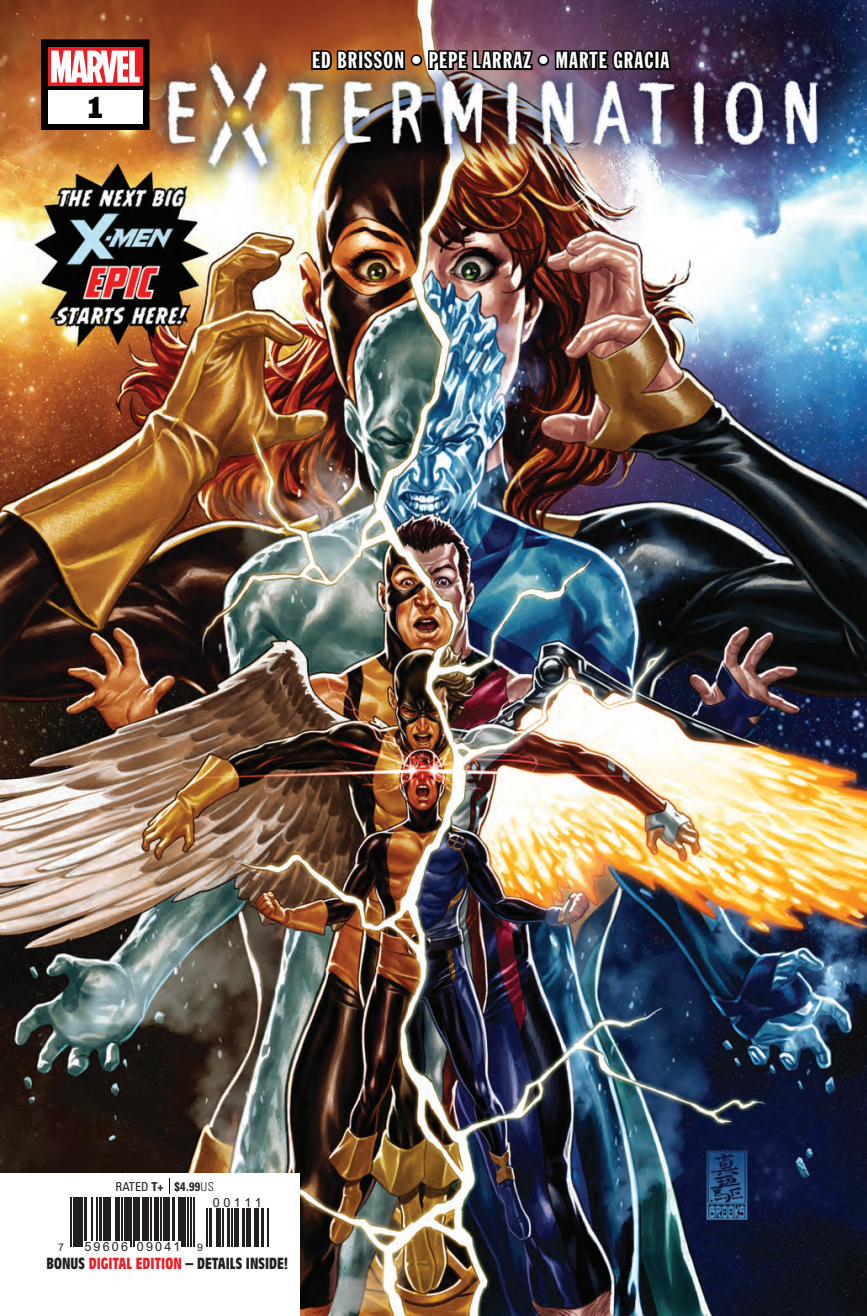
<style>
.page{position:relative;width:867px;height:1316px;background:#fff}
.page>*{position:absolute;margin:0;border:0;box-sizing:border-box;transform-origin:0 0}
.t1{font:28px "Franklin Gothic Std";color:#000001}
.t2{font:22.75px "Franklin Gothic Std Extra Cond";letter-spacing:.05em;color:#fff}
.t3{font:700 condensed 15.75px "Antique Olive Std";letter-spacing:.005em;color:#231f20}
.t4{font:12.6px "Arial";letter-spacing:.17em;color:#231f20}
.t5{font:700 condensed 12.25px "Univers LT Std";color:#231f20}
.t6{font:10.5px "Arial";color:#231f20}
.s1{font-weight:400}
.s2{font-weight:300}
.s3{color:#ee1d23}
</style>
<div class="page">
<img style="left:0;top:0;width:866px;height:1315px">
<div style="left:41px;top:39px;width:108px;height:91px;background:#000001"></div>
<div style="left:48px;top:91px;width:95px;height:33px;background:#fff"></div>
<div style="left:48px;top:47px;width:95px;height:38px;background:linear-gradient(to right,#ee1d23,#ee1d23)"></div>
<svg style="left:51px;top:51px;width:89px;height:31px;background:#fac3c4"></svg>
<div style="left:0;top:1172px;width:300px;height:143px;background:#fff"></div>
<hr style="left:70px;top:1196px;width:2px;height:50px;background:#231f20">
<hr style="left:73px;top:1196px;width:1px;height:50px;background:#231f20">
<hr style="left:75px;top:1196px;width:4px;height:50px;background:#231f20">
<hr style="left:80px;top:1196px;width:3px;height:50px;background:#231f20">
<hr style="left:84px;top:1196px;width:3px;height:44px;background:#231f20">
<hr style="left:91px;top:1196px;width:2px;height:44px;background:#231f20">
<hr style="left:96px;top:1196px;width:2px;height:44px;background:#231f20">
<hr style="left:99px;top:1196px;width:3px;height:44px;background:#231f20">
<hr style="left:103px;top:1196px;width:1px;height:44px;background:#231f20">
<div style="left:105px;top:1196px;width:6px;height:44px;background:#231f20"></div>
<hr style="left:115px;top:1196px;width:2px;height:44px;background:#231f20">
<hr style="left:119px;top:1196px;width:1px;height:44px;background:#231f20">
<hr style="left:121px;top:1196px;width:2px;height:44px;background:#231f20">
<div style="left:124px;top:1196px;width:5px;height:44px;background:#231f20"></div>
<hr style="left:130px;top:1196px;width:2px;height:50px;background:#231f20">
<hr style="left:133px;top:1196px;width:1px;height:50px;background:#231f20">
<hr style="left:136px;top:1196px;width:4px;height:44px;background:#231f20">
<hr style="left:142px;top:1196px;width:2px;height:44px;background:#231f20">
<hr style="left:145px;top:1196px;width:4px;height:44px;background:#231f20">
<hr style="left:150px;top:1196px;width:1px;height:44px;background:#231f20">
<hr style="left:154px;top:1196px;width:4px;height:44px;background:#231f20">
<hr style="left:160px;top:1196px;width:2px;height:44px;background:#231f20">
<hr style="left:163px;top:1196px;width:2px;height:44px;background:#231f20">
<hr style="left:166px;top:1196px;width:4px;height:44px;background:#231f20">
<hr style="left:172px;top:1196px;width:3px;height:44px;background:#231f20">
<hr style="left:177px;top:1196px;width:3px;height:44px;background:#231f20">
<div style="left:181px;top:1196px;width:5px;height:50px;background:#231f20"></div>
<hr style="left:187px;top:1196px;width:1px;height:50px;background:#231f20">
<hr style="left:191px;top:1196px;width:1px;height:50px;background:#231f20">
<hr style="left:193px;top:1196px;width:2px;height:50px;background:#231f20">
<hr style="left:206px;top:1208px;width:2px;height:38px;background:#231f20">
<hr style="left:209px;top:1208px;width:3px;height:38px;background:#231f20">
<hr style="left:215px;top:1208px;width:3px;height:38px;background:#231f20">
<hr style="left:219px;top:1208px;width:2px;height:38px;background:#231f20">
<hr style="left:222px;top:1208px;width:2px;height:38px;background:#231f20">
<hr style="left:227px;top:1208px;width:3px;height:38px;background:#231f20">
<hr style="left:231px;top:1208px;width:2px;height:38px;background:#231f20">
<hr style="left:234px;top:1208px;width:1px;height:38px;background:#231f20">
<hr style="left:236px;top:1208px;width:3px;height:38px;background:#231f20">
<hr style="left:242px;top:1208px;width:2px;height:38px;background:#231f20">
<hr style="left:246px;top:1208px;width:1px;height:38px;background:#231f20">
<hr style="left:248px;top:1208px;width:3px;height:38px;background:#231f20">
<hr style="left:253px;top:1208px;width:3px;height:38px;background:#231f20">
<hr style="left:257px;top:1208px;width:2px;height:38px;background:#231f20">
<hr style="left:261px;top:1208px;width:3px;height:38px;background:#231f20">
<hr style="left:267px;top:1208px;width:1px;height:38px;background:#231f20">
<svg style="left:169px;top:1178px;width:1px;height:15px"></svg>
<svg style="left:309px;top:36px;width:97px;height:47px;background:#6d3f1e"></svg>
<div style="left:410px;top:54px;width:12px;height:12px;border:4px solid #000001;border-radius:50%"></div>
<svg style="left:426px;top:0;width:108px;height:72px;background:#694454"></svg>
<div style="left:537px;top:54px;width:12px;height:12px;border:4px solid #000001;border-radius:50%"></div>
<svg style="left:553px;top:0;width:120px;height:105px;background:#544159"></svg>
<h1 class="t1" style="left:85px;top:89px;width:22px">1</h1>
<h2 class="t2" style="left:312px;top:48px;width:359px">ED BRISSON • PEPE LARRAZ • MARTE GRACIA</h2>
<p class="t5" style="left:115px;top:1178px;width:100px"><span class="s1">RATED</span> T+ $4.99<span class="s2">US</span></p>
<p class="t4" style="left:213px;top:1193px;width:50px">00111</p>
<p class="t6" style="left:58px;top:1240px;width:7px">7</p>
<p class="t4" style="left:84px;top:1238px;width:98px">59606 09041</p>
<p class="t6" style="left:197px;top:1240px;width:7px">9</p>
<p class="t3" style="left:46px;top:1254px;width:243px">BONUS <span class="s3">DIGITAL EDITION</span> – DETAILS INSIDE!</p>
</div>
